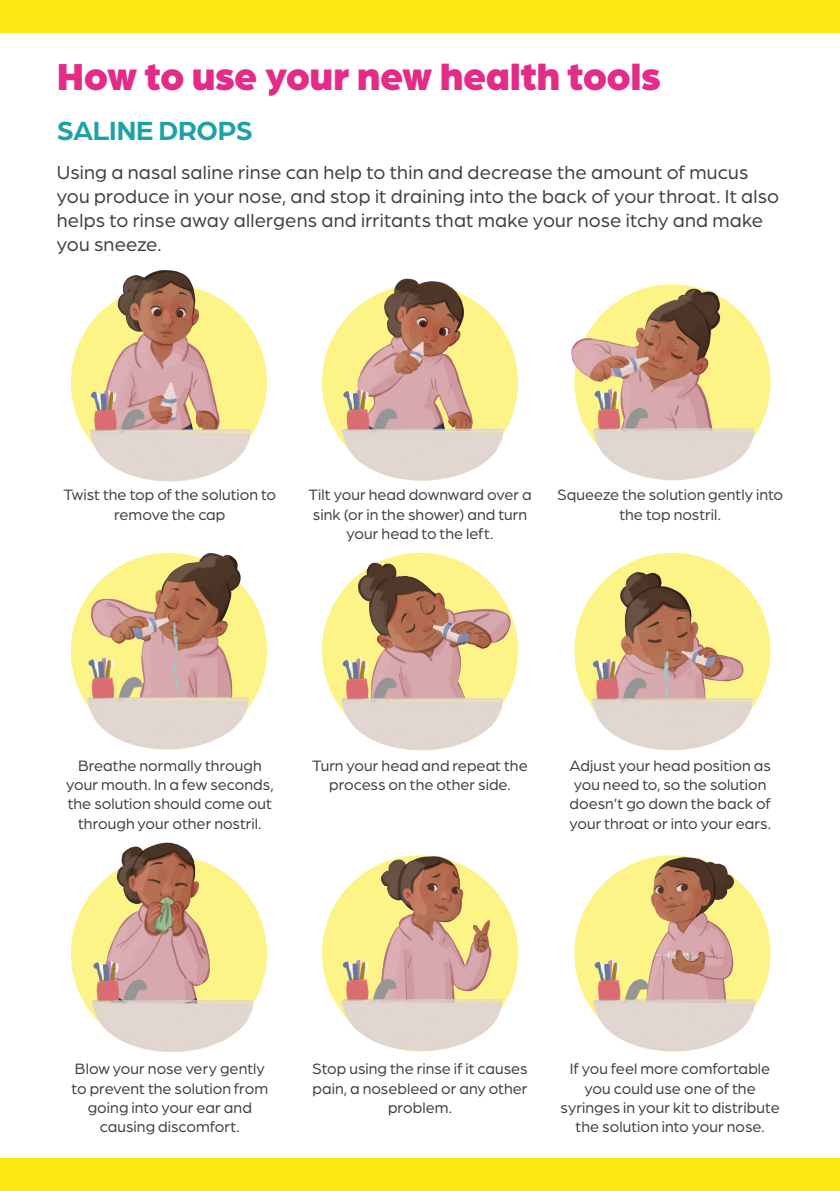
<style>
.page{position:relative;width:840px;height:1191px;background:#fff}
.page>*{position:absolute;margin:0;border:0;box-sizing:border-box;transform-origin:0 0}
.Header_1{font:900 40px "Arboria";letter-spacing:-.01em;color:#e32c88}
.Header_2{font:700 28px "Arboria";letter-spacing:-.015em;color:#1da2aa}
.Body{font:20px/24px "Arboria";letter-spacing:.01em;color:#413f41}
.Body-2{font:16px/19.2px "Arboria";letter-spacing:.005em;color:#413f41;text-align:center}
.Body_2{font:16px/19.2px "Arboria";letter-spacing:.005em;color:#413f41;text-align:center}
</style>
<div class="page">
<div style="left:0;top:0;width:839px;height:33px;background:#fbe911"></div>
<div style="left:0;top:1158px;width:839px;height:33px;background:#fbe911"></div>
<div style="left:71px;top:855px;width:196px;height:196px;background:#fdf488;border-radius:50%"></div>
<div style="left:322px;top:284px;width:196px;height:196px;background:#fdf488;border-radius:50%"></div>
<div style="left:322px;top:553px;width:196px;height:196px;background:#fdf488;border-radius:50%"></div>
<div style="left:322px;top:855px;width:196px;height:196px;background:#fdf488;border-radius:50%"></div>
<div style="left:574px;top:553px;width:196px;height:196px;background:#fdf488;border-radius:50%"></div>
<svg style="left:574px;top:855px;width:196px;height:196px"></svg>
<img style="left:571px;top:284px;width:190px;height:197px">
<img style="left:340px;top:278px;width:173px;height:203px">
<img style="left:70px;top:270px;width:189px;height:212px">
<img style="left:80px;top:552px;width:182px;height:198px">
<img style="left:588px;top:565px;width:173px;height:186px">
<img style="left:335px;top:560px;width:182px;height:191px">
<img style="left:89px;top:842px;width:173px;height:209px">
<img style="left:332px;top:855px;width:175px;height:197px">
<img style="left:588px;top:855px;width:182px;height:197px">
<p class="Header_1" style="left:57px;top:47px;width:605px">How to use your new health tools</p>
<p class="Header_2" style="left:57px;top:111px;width:198px">SALINE DROPS</p>
<p class="Body" style="left:57px;top:160px;width:723px">Using a nasal saline rinse can help to thin and decrease the amount of mucus you produce in your nose, and stop it draining into the back of your throat. It also helps to rinse away allergens and irritants that make your nose itchy and make you sneeze.</p>
<p class="Body-2" style="left:63px;top:485px;width:214px">Twist the top of the solution to remove the cap</p>
<p class="Body_2" style="left:308px;top:485px;width:225px">Tilt your head downward over a sink (or in the shower) and turn your head to the left.</p>
<p class="Body-2" style="left:557px;top:485px;width:227px">Squeeze the solution gently into the top nostril.</p>
<p class="Body-2" style="left:66px;top:755px;width:209px">Breathe normally through your mouth. In a few seconds, the solution should come out through your other nostril.</p>
<p class="Body-2" style="left:312px;top:755px;width:217px">Turn your head and repeat the process on the other side.</p>
<p class="Body-2" style="left:569px;top:755px;width:203px;text-align:left">Adjust your head position as you need to, so the solution doesn’t go down the back of your throat or into your ears.</p>
<p class="Body-2" style="left:72px;top:1058px;width:198px">Blow your nose very gently to prevent the solution from going into your ear and causing discomfort.</p>
<p class="Body-2" style="left:312px;top:1058px;width:217px">Stop using the rinse if it causes pain, a nosebleed or any other problem.</p>
<p class="Body-2" style="left:560px;top:1058px;width:220px">If you feel more comfortable you could use one of the syringes in your kit to distribute the solution into your nose.</p>
</div>
